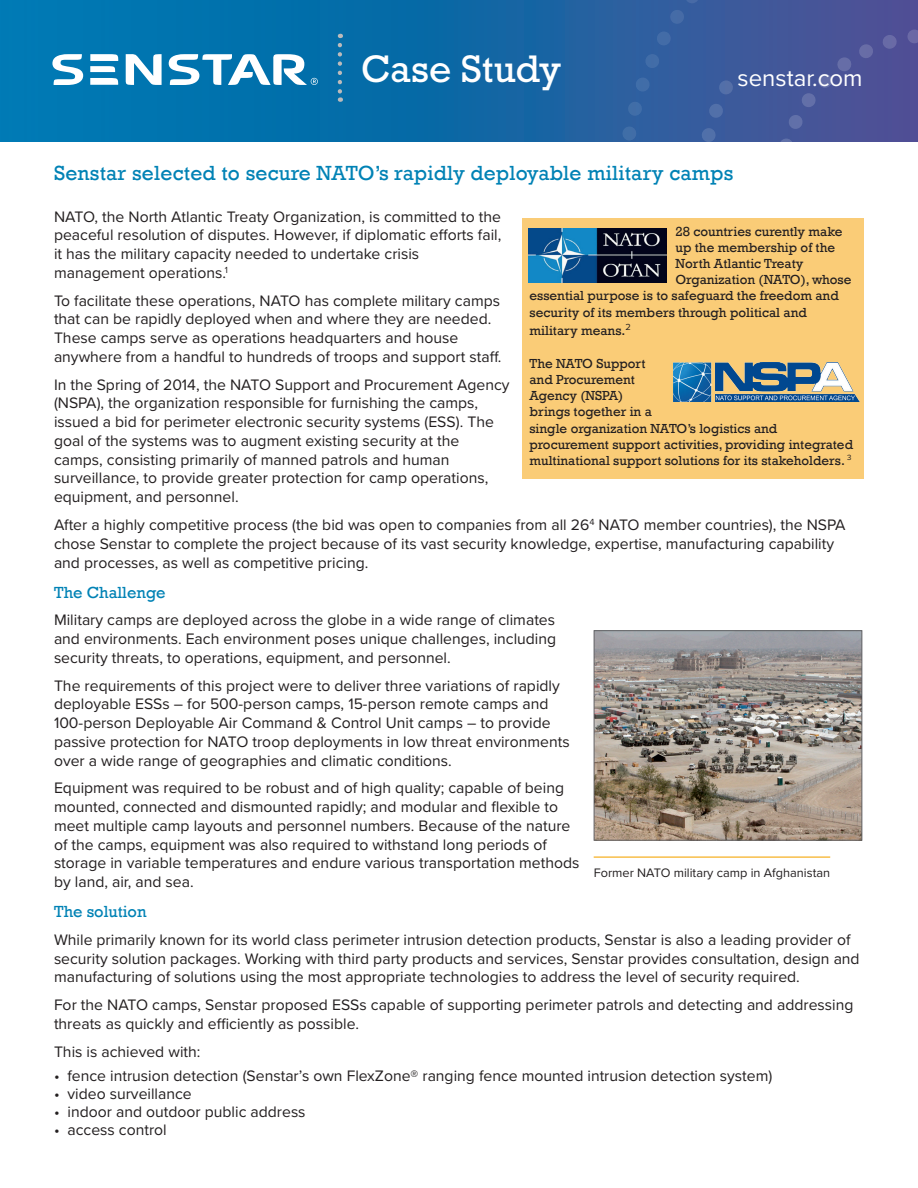
<style>
.page{position:relative;width:918px;height:1188px;background:#fff}
.page>*{position:absolute;margin:0;border:0;box-sizing:border-box;transform-origin:0 0}
.t1{font:39px "Rockwell Std";letter-spacing:-.005em;color:#fff}
.t2{font:24px "Proxima Nova";color:#fff}
.t3{font:21px "Rockwell";letter-spacing:.01em;color:#0082b5}
.Body{font:16.5px "Rockwell";color:#0082b5}
.Body-2{font:15.75px/18.8px "Proxima Nova";color:#231f20}
.t4{font:13.5px/16.2px "Rockwell";color:#231f20}
.Captions{font:12.75px "Proxima Nova";color:#231f20}
</style>
<div class="page">
<img style="left:596px;top:632px;width:264px;height:207px">
<div style="left:594px;top:630px;width:268px;height:211px;border:1px solid #636366"></div>
<hr style="left:594px;top:856px;width:236px;height:2px;background:#f8be49">
<div style="left:522px;top:219px;width:342px;height:260px;background:#facc77"></div>
<img style="left:674px;top:363px;width:186px;height:38px">
<img style="left:529px;top:229px;width:138px;height:54px">
<svg style="left:0;top:0;width:617px;height:141px;background:#086da9"></svg>
<svg style="left:617px;top:0;width:301px;height:141px;background:#40589a"></svg>
<svg style="left:126px;top:54px;width:36px;height:31px"></svg>
<svg style="left:90px;top:78px;width:29px;height:7px"></svg>
<svg style="left:90px;top:54px;width:29px;height:18px"></svg>
<svg style="left:52px;top:54px;width:31px;height:31px"></svg>
<svg style="left:169px;top:54px;width:149px;height:31px"></svg>
<svg style="left:338px;top:45px;width:4px;height:57px"></svg>
<p class="t1" style="left:361px;top:46px;width:202px">Case Study</p>
<p class="t2" style="left:738px;top:61px;width:127px">senstar.com</p>
<p class="t3" style="left:54px;top:161px;width:681px">Senstar selected to secure NATO’s rapidly deployable military camps</p>
<p class="Body-2" style="left:54px;top:206px;width:449px">NATO, the North Atlantic Treaty Organization, is committed to the peaceful resolution of disputes. However, if diplomatic efforts fail, it has the military capacity needed to undertake crisis management operations.<sup>1</sup></p>
<p class="Body-2" style="left:54px;top:290px;width:449px">To facilitate these operations, NATO has complete military camps that can be rapidly deployed when and where they are needed.<br>These camps serve as operations headquarters and house anywhere from a handful to hundreds of troops and support staff.</p>
<p class="Body-2" style="left:54px;top:374px;width:457px">In the Spring of 2014, the NATO Support and Procurement Agency (NSPA), the organization responsible for furnishing the camps, issued a bid for perimeter electronic security systems (ESS). The goal of the systems was to augment existing security at the camps, consisting primarily of manned patrols and human surveillance, to provide greater protection for camp operations, equipment, and personnel.</p>
<p class="Body-2" style="left:54px;top:515px;width:793px">After a highly competitive process (the bid was open to companies from all 26<sup>4</sup> NATO member countries), the NSPA chose Senstar to complete the project because of its vast security knowledge, expertise, manufacturing capability and processes, as well as competitive pricing.</p>
<p class="Body" style="left:54px;top:583px;width:113px">The Challenge</p>
<p class="Body-2" style="left:54px;top:610px;width:504px;text-align:justify">Military camps are deployed across the globe in a wide range of climates and environments. Each environment poses unique challenges, including security threats, to operations, equipment, and personnel.</p>
<p class="Body-2" style="left:54px;top:675px;width:517px">The requirements of this project were to deliver three variations of rapidly deployable ESSs – for 500-person camps, 15-person remote camps and 100-person Deployable Air Command &amp; Control Unit camps – to provide passive protection for NATO troop deployments in low threat environments over a wide range of geographies and climatic conditions.</p>
<p class="Body-2" style="left:54px;top:778px;width:527px">Equipment was required to be robust and of high quality; capable of being mounted, connected and dismounted rapidly; and modular and flexible to meet multiple camp layouts and personnel numbers. Because of the nature of the camps, equipment was also required to withstand long periods of storage in variable temperatures and endure various transportation methods by land, air, and sea.</p>
<p class="Body" style="left:54px;top:902px;width:94px">The solution</p>
<p class="Body-2" style="left:54px;top:930px;width:807px">While primarily known for its world class perimeter intrusion detection products, Senstar is also a leading provider of security solution packages. Working with third party products and services, Senstar provides consultation, design and manufacturing of solutions using the most appropriate technologies to address the level of security required.</p>
<p class="Body-2" style="left:54px;top:995px;width:801px">For the NATO camps, Senstar proposed ESSs capable of supporting perimeter patrols and detecting and addressing threats as quickly and efficiently as possible.</p>
<p class="Body-2" style="left:54px;top:1041px;width:148px">This is achieved with:</p>
<p class="Body-2" style="left:54px;top:1065px;width:720px">• fence intrusion detection (Senstar’s own FlexZone® ranging fence mounted intrusion detection system)</p>
<p class="Body-2" style="left:54px;top:1083px;width:139px">• video surveillance</p>
<p class="Body-2" style="left:54px;top:1101px;width:253px">• indoor and outdoor public address</p>
<p class="Body-2" style="left:54px;top:1119px;width:114px">• access control</p>
<p class="t4" style="left:675px;top:223px;width:168px">28 countries curently make</p>
<p class="t4" style="left:675px;top:239px;width:161px">up the membership of the</p>
<p class="t4" style="left:675px;top:256px;width:129px">North Atlantic Treaty</p>
<p class="t4" style="left:675px;top:272px;width:178px">Organization (NATO), whose</p>
<p class="t4" style="left:530px;top:288px;width:311px">essential purpose is to safeguard the freedom and</p>
<p class="t4" style="left:530px;top:304px;width:279px">security of its members through political and</p>
<p class="t4" style="left:530px;top:323px;width:103px">military means.<sup>2</sup></p>
<p class="t4" style="left:530px;top:355px;width:325px">The NATO Support<br>and Procurement<br>Agency (NSPA)<br>brings together in a<br>single organization NATO’s logistics and procurement support activities, providing integrated multinational support solutions for its stakeholders. <sup>3</sup></p>
<p class="Captions" style="left:594px;top:864px;width:238px">Former NATO military camp in Afghanistan</p>
</div>
